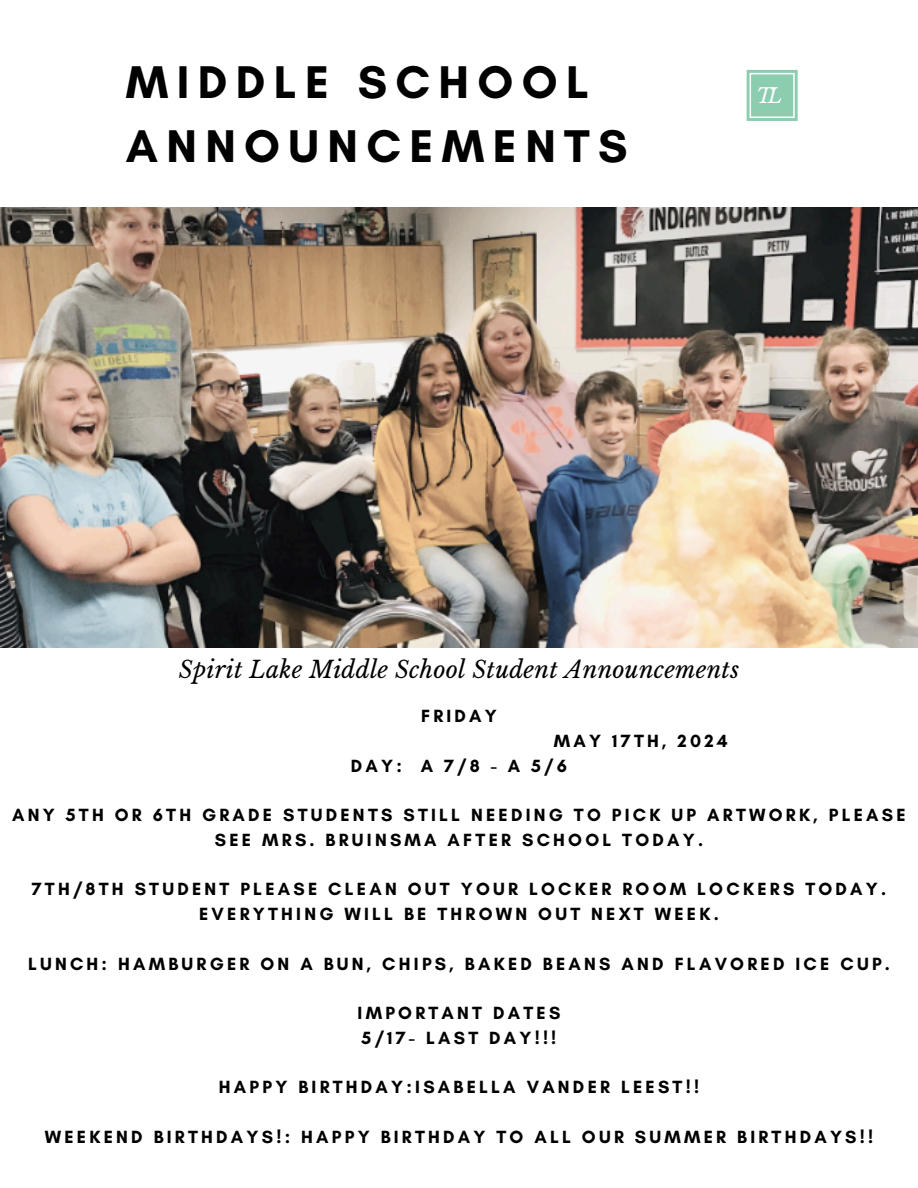
<style>
.page{position:relative;width:918px;height:1188px;background:#fff}
.page>*{position:absolute;margin:0;border:0;box-sizing:border-box;transform-origin:0 0}
.t1{font:700 46.65px/64.5px "Glacial Indifference";letter-spacing:.18em;color:#010101}
.t2{font:italic 23.4px "Libre Baskerville";letter-spacing:.01em;color:#010101}
.t3{font:italic 20.25px "Libre Baskerville";color:#fff}
.t4{font:700 18px/24.8px "Glacial Indifference";letter-spacing:.18em;color:#000;text-align:center}
</style>
<div class="page">
<img style="left:0;top:208px;width:918px;height:439px">
<svg style="left:747px;top:70px;width:51px;height:51px"></svg>
<h1 class="t1" style="left:126px;top:49px;width:503px">MIDDLE SCHOOL<br>ANNOUNCEMENTS</h1>
<p class="t3" style="left:756px;top:83px;width:27px">TL</p>
<h3 class="t2" style="left:179px;top:655px;width:562px">Spirit Lake Middle School Student Announcements</h3>
<h2 class="t4" style="left:421px;top:704px;width:77px">FRIDAY</h2>
<p class="t4" style="left:554px;top:728px;width:175px">MAY 17TH, 2024</p>
<p class="t4" style="left:351px;top:753px;width:218px">DAY: A 7/8 - A 5/6</p>
<p class="t4" style="left:12px;top:803px;width:895px">ANY 5TH OR 6TH GRADE STUDENTS STILL NEEDING TO PICK UP ARTWORK, PLEASE<br>SEE MRS. BRUINSMA AFTER SCHOOL TODAY.</p>
<p class="t4" style="left:32px;top:877px;width:856px">7TH/8TH STUDENT PLEASE CLEAN OUT YOUR LOCKER ROOM LOCKERS TODAY.<br>EVERYTHING WILL BE THROWN OUT NEXT WEEK.</p>
<p class="t4" style="left:28px;top:951px;width:863px">LUNCH: HAMBURGER ON A BUN, CHIPS, BAKED BEANS AND FLAVORED ICE CUP.</p>
<p class="t4" style="left:358px;top:1001px;width:204px">IMPORTANT DATES</p>
<p class="t4" style="left:362px;top:1025px;width:196px">5/17- LAST DAY!!!</p>
<p class="t4" style="left:219px;top:1075px;width:482px">HAPPY BIRTHDAY:ISABELLA VANDER LEEST!!</p>
<p class="t4" style="left:45px;top:1124px;width:830px">WEEKEND BIRTHDAYS!: HAPPY BIRTHDAY TO ALL OUR SUMMER BIRTHDAYS!!</p>
</div>
